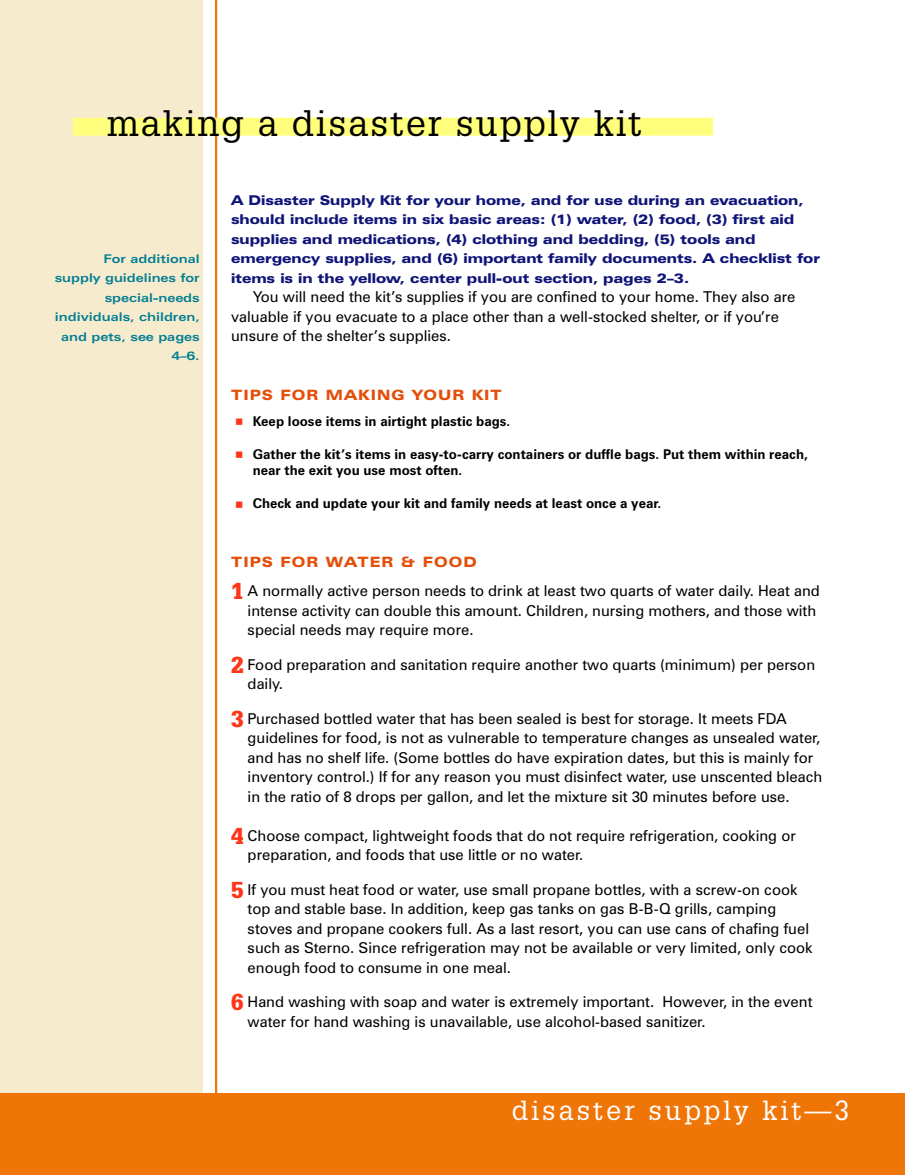
<style>
.page{position:relative;width:905px;height:1175px;background:#fff}
.page>*{position:absolute;margin:0;border:0;box-sizing:border-box;transform-origin:0 0}
.t1{font:36px "Glypha";letter-spacing:.055em;color:#000}
.t2{font:27px "Glypha";letter-spacing:.11em;color:#fff}
.t3{font:15px/19.5px "Zurich BT";color:#000}
.t4{font:900 expanded 14.25px "Zurich BT";letter-spacing:.075em;color:#e34f09}
.t5{font:900 expanded 13.5px/19.5px "Zurich BT";color:#0f1477}
.t6{font:700 13.5px/16.5px "Zurich BT";color:#000}
.t7{font:700 expanded 12px/19.5px "Zurich BT";color:#027e93;text-align:right}
.s1{font-family:"Quirks ICG";font-weight:400;font-size:18px;color:#fe3619}
.s2{font-family:"Glypha";font-weight:900;font-size:22.5px;color:#fe3619}
</style>
<div class="page">
<div style="left:0;top:0;width:202px;height:1161px;background:#f7ebcd"></div>
<div style="left:0;top:1094px;width:904px;height:80px;background:#f07507"></div>
<hr style="left:215px;top:0;width:2px;height:1174px;background:#f07507">
<div style="left:73px;top:118px;width:639px;height:18px;background:#ffff7d"></div>
<h1 class="t1" style="left:107px;top:102px;width:536px">making a disaster supply kit</h1>
<p class="t7" style="left:55px;top:250px;width:147px">For additional supply guidelines for special-needs individuals, children, and pets, see pages<br>4–6.</p>
<p class="t5" style="left:231px;top:191px;width:590px">A Disaster Supply Kit for your home, and for use during an evacuation, should include items in six basic areas: (1) water, (2) food, (3) first aid supplies and medications, (4) clothing and bedding, (5) tools and emergency supplies, and (6) important family documents. A checklist for items is in the yellow, center pull-out section, pages 2–3.</p>
<p class="t3" style="left:231px;top:288px;width:566px;text-indent:22px">You will need the kit’s supplies if you are confined to your home. They also are valuable if you evacuate to a place other than a well-stocked shelter, or if you’re unsure of the shelter’s supplies.</p>
<p class="t4" style="left:231px;top:389px;width:272px">TIPS FOR MAKING YOUR KIT</p>
<p class="t6" style="left:231px;top:414px;width:281px"><span class="s1">e</span> Keep loose items in airtight plastic bags.</p>
<p class="t6" style="left:253px;top:447px;width:556px;text-indent:-22px"><span class="s1">e</span> Gather the kit’s items in easy-to-carry containers or duffle bags. Put them within reach, near the exit you use most often.</p>
<p class="t6" style="left:231px;top:496px;width:432px"><span class="s1">e</span> Check and update your kit and family needs at least once a year.</p>
<p class="t4" style="left:231px;top:557px;width:247px">TIPS FOR WATER &amp; FOOD</p>
<p class="t3" style="left:248px;top:582px;width:574px;text-indent:-16px"><span class="s2">1</span> A normally active person needs to drink at least two quarts of water daily. Heat and intense activity can double this amount. Children, nursing mothers, and those with special needs may require more.</p>
<p class="t3" style="left:248px;top:656px;width:569px;text-indent:-16px"><span class="s2">2</span> Food preparation and sanitation require another two quarts (minimum) per person daily.</p>
<p class="t3" style="left:248px;top:710px;width:576px;text-indent:-16px"><span class="s2">3</span> Purchased bottled water that has been sealed is best for storage. It meets FDA guidelines for food, is not as vulnerable to temperature changes as unsealed water, and has no shelf life. (Some bottles do have expiration dates, but this is mainly for inventory control.) If for any reason you must disinfect water, use unscented bleach in the ratio of 8 drops per gallon, and let the mixture sit 30 minutes before use.</p>
<p class="t3" style="left:248px;top:827px;width:549px;text-indent:-16px"><span class="s2">4</span> Choose compact, lightweight foods that do not require refrigeration, cooking or preparation, and foods that use little or no water.</p>
<p class="t3" style="left:248px;top:881px;width:566px;text-indent:-16px"><span class="s2">5</span> If you must heat food or water, use small propane bottles, with a screw-on cook top and stable base. In addition, keep gas tanks on gas B-B-Q grills, camping stoves and propane cookers full. As a last resort, you can use cans of chafing fuel such as Sterno. Since refrigeration may not be available or very limited, only cook enough food to consume in one meal.</p>
<p class="t3" style="left:248px;top:993px;width:566px;text-indent:-16px"><span class="s2">6</span> Hand washing with soap and water is extremely important. However, in the event water for hand washing is unavailable, use alcohol-based sanitizer.</p>
<h2 class="t2" style="left:511px;top:1094px;width:339px">disaster supply kit—3</h2>
</div>
